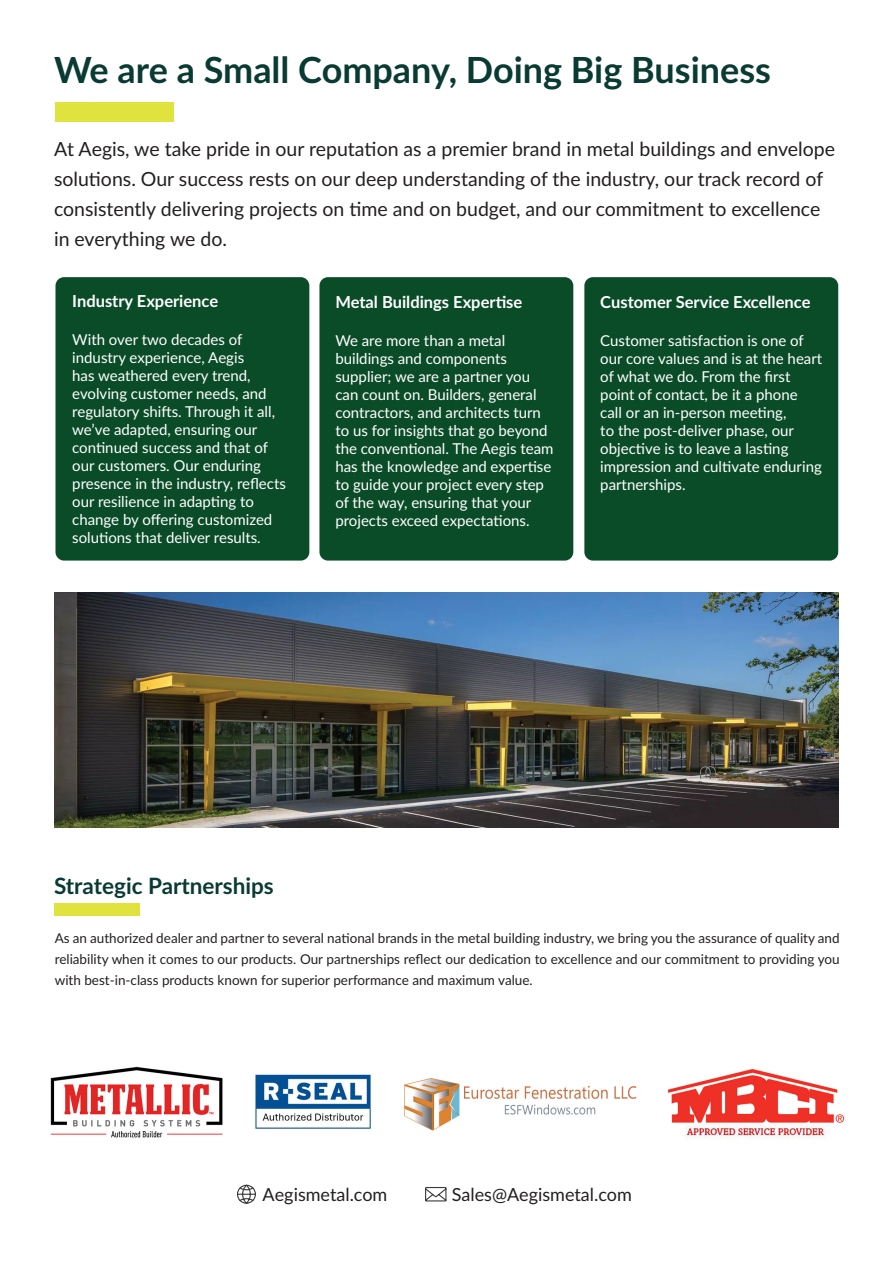
<style>
.page{position:relative;width:893px;height:1263px;background:#fff}
.page>*{position:absolute;margin:0;border:0;box-sizing:border-box;transform-origin:0 0}
.Title_1{font:700 36px "Lato";color:#093b33}
.Title_2{font:700 22.5px "Lato";color:#093b33}
.Styl_akapitowy_1{font:19.5px/30px "Lato";color:#231f20}
.t1{font:18px "Lato";color:#231f20}
.box_title{font:700 16.5px "Lato";color:#fff}
.t2{font:15px/18px "Lato";color:#fff}
.Styl_akapitowy_2{font:13.5px/21px "Lato";color:#231f20;text-align:justify}
</style>
<div class="page">
<div style="left:55px;top:102px;width:119px;height:19px;background:#e0e33e"></div>
<div style="left:55px;top:903px;width:85px;height:13px;background:#e0e33e"></div>
<img style="left:50px;top:1066px;width:795px;height:73px">
<img style="left:55px;top:592px;width:784px;height:236px">
<svg style="left:237px;top:1184px;width:19px;height:20px"></svg>
<svg style="left:425px;top:1187px;width:22px;height:15px"></svg>
<div style="left:56px;top:277px;width:253px;height:284px;background:#0a4c28;border-radius:9px"></div>
<div style="left:319px;top:277px;width:254px;height:284px;background:#0b4c28;border-radius:9px"></div>
<div style="left:584px;top:277px;width:254px;height:284px;background:#0a4c28;border-radius:9px"></div>
<p class="Title_1" style="left:54px;top:43px;width:718px">We are a Small Company, Doing Big Business</p>
<p class="Styl_akapitowy_1" style="left:54px;top:133px;width:782px">At Aegis, we take pride in our reputation as a premier brand in metal buildings and envelope solutions. Our success rests on our deep understanding of the industry, our track record of consistently delivering projects on time and on budget, and our commitment to excellence in everything we do.</p>
<p class="box_title" style="left:72px;top:289px;width:147px">Industry Experience</p>
<p class="t2" style="left:72px;top:329px;width:215px">With over two decades of industry experience, Aegis<br>has weathered every trend, evolving customer needs, and regulatory shifts. Through it all, we’ve adapted, ensuring our continued success and that of our customers. Our enduring presence in the industry, reflects our resilience in adapting to change by offering customized solutions that deliver results.</p>
<p class="box_title" style="left:335px;top:290px;width:188px">Metal Buildings Expertise</p>
<p class="t2" style="left:335px;top:331px;width:220px">We are more than a metal buildings and components supplier; we are a partner you can count on. Builders, general contractors, and architects turn to us for insights that go beyond the conventional. The Aegis team has the knowledge and expertise to guide your project every step of the way, ensuring that your projects exceed expectations.</p>
<p class="box_title" style="left:600px;top:290px;width:212px">Customer Service Excellence</p>
<p class="t2" style="left:600px;top:331px;width:223px">Customer satisfaction is one of our core values and is at the heart of what we do. From the first point of contact, be it a phone call or an in-person meeting,<br>to the post-deliver phase, our objective is to leave a lasting impression and cultivate enduring partnerships.</p>
<p class="Title_2" style="left:54px;top:869px;width:221px">Strategic Partnerships</p>
<p class="Styl_akapitowy_2" style="left:55px;top:927px;width:786px">As an authorized dealer and partner to several national brands in the metal building industry, we bring you the assurance of quality and reliability when it comes to our products. Our partnerships reflect our dedication to excellence and our commitment to providing you with best-in-class products known for superior performance and maximum value.</p>
<p class="t1" style="left:263px;top:1182px;width:126px">Aegismetal.com</p>
<p class="t1" style="left:452px;top:1182px;width:181px">Sales@Aegismetal.com</p>
</div>
